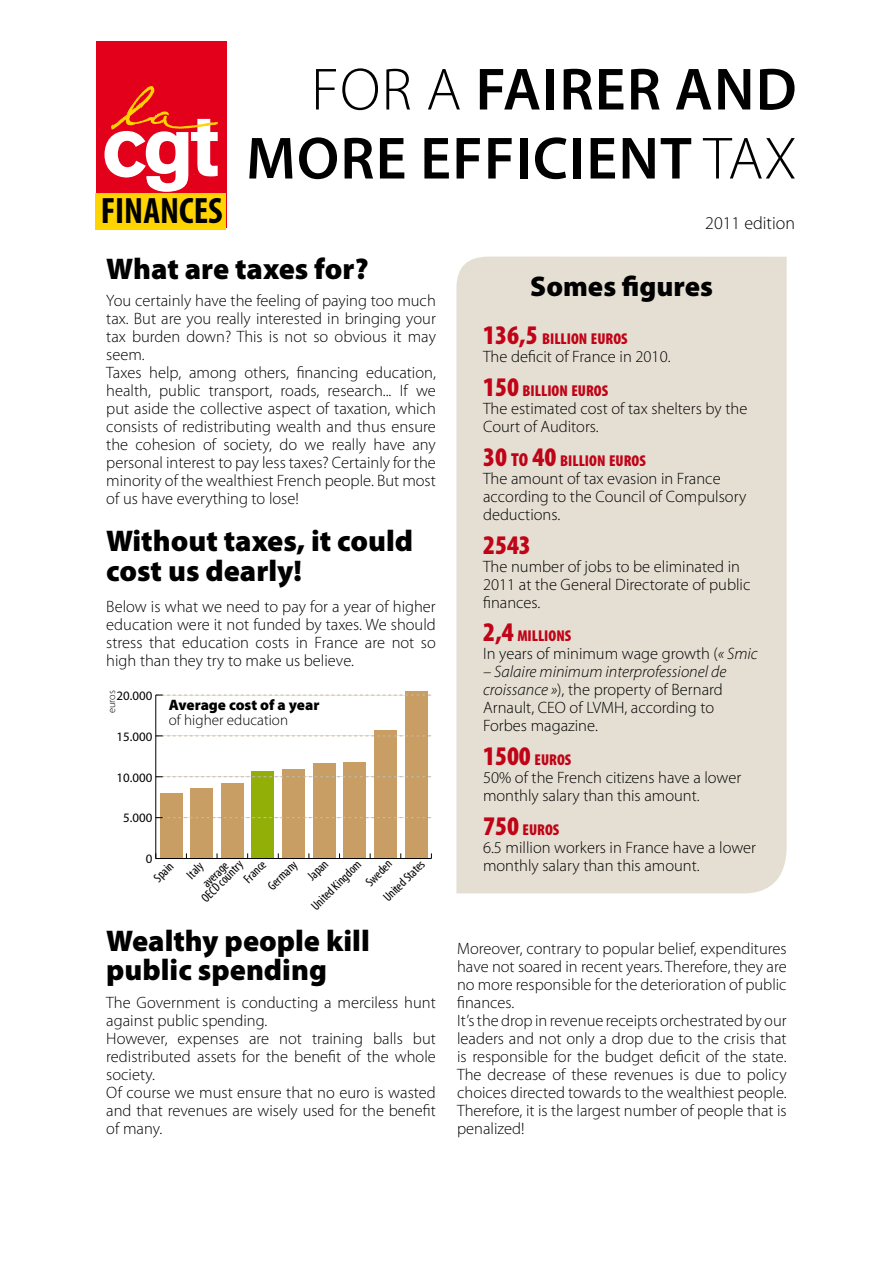
<style>
.page{position:relative;width:893px;height:1263px;background:#fff}
.page>*{position:absolute;margin:0;border:0;box-sizing:border-box;transform-origin:0 0}
.t1{font:600 60px/69px "Myriad Pro";letter-spacing:.02em;color:#000;text-align:right}
.t2{font:700 condensed 36.9px "Myriad Pro";color:#000}
.t3{font:900 30px/30px "Myriad Pro";color:#000}
.t4{font:900 28.5px "Myriad Pro";color:#000}
.t5{font:900 condensed 27px "Myriad Pro";color:#c00418}
.t6{font:300 18px "Myriad Pro";color:#000}
.t7{font:300 16.5px/18px "Myriad Pro";color:#000;text-align:justify}
.t8{font:900 condensed 15.75px "Myriad Pro";color:#c00418}
.t9{font:900 15.15px/15.1px "Myriad Pro";color:#000}
.t10{font:condensed 12.9px/9.4px "Myriad Pro";color:#000;text-align:center}
.t11{font:12.9px "Myriad Pro";color:#000}
.t12{font:300 10.35px "Myriad Pro";color:#000}
.s1{font-weight:300}
.s2{font-size:27px}
.s3{font-size:18.9px}
.s4{font-style:italic}
</style>
<div class="page">
<div style="left:96px;top:41px;width:130px;height:187px;background:#e2001a"></div>
<svg style="left:104px;top:86px;width:114px;height:106px"></svg>
<div style="left:96px;top:193px;width:130px;height:37px;background:#ffd400"></div>
<div style="left:160px;top:793px;width:22px;height:65px;background:#c99e64"></div>
<div style="left:191px;top:788px;width:22px;height:70px;background:#c99e64"></div>
<div style="left:221px;top:783px;width:22px;height:75px;background:#c99e64"></div>
<div style="left:252px;top:771px;width:22px;height:87px;background:#92af07"></div>
<div style="left:283px;top:769px;width:22px;height:89px;background:#c99e64"></div>
<div style="left:313px;top:763px;width:22px;height:95px;background:#c99e64"></div>
<div style="left:344px;top:762px;width:22px;height:96px;background:#c99e64"></div>
<div style="left:374px;top:730px;width:22px;height:128px;background:#c99e64"></div>
<div style="left:405px;top:690px;width:22px;height:168px;background:#c99e64"></div>
<hr style="left:156px;top:858px;width:275px;height:1px;background:#000">
<hr style="left:155px;top:695px;width:1px;height:163px;background:#000">
<svg style="left:156px;top:817px;width:275px;height:1px"></svg>
<svg style="left:156px;top:776px;width:275px;height:1px"></svg>
<svg style="left:156px;top:735px;width:275px;height:1px"></svg>
<svg style="left:156px;top:694px;width:275px;height:1px"></svg>
<div style="left:456px;top:257px;width:331px;height:636px;background:#e5dfd3"></div>
<h2 class="t2" style="left:101px;top:188px;width:124px">FINANCES</h2>
<p class="t1" style="left:246px;top:53px;width:552px"><span class="s1">FOR A</span> FAIRER AND<br>MORE EFFICIENT <span class="s1">TAX</span></p>
<p class="t6" style="left:705px;top:212px;width:91px">2011 edition</p>
<p class="t3" style="left:106px;top:253px;width:264px">What are taxes for?</p>
<p class="t7" style="left:106px;top:291px;width:331px">You certainly have the feeling of paying too much tax. But are you really interested in bringing your tax burden down? This is not so obvious it may seem.</p>
<p class="t7" style="left:106px;top:363px;width:331px">Taxes help, among others, financing education, health, public transport, roads, research... If we put aside the collective aspect of taxation, which consists of redistributing wealth and thus ensure the cohesion of society, do we really have any personal interest to pay less taxes? Certainly for the minority of the wealthiest French people. But most of us have everything to lose!</p>
<p class="t3" style="left:106px;top:524px;width:308px">Without taxes, it could cost us dearly!</p>
<p class="t7" style="left:106px;top:597px;width:331px">Below is what we need to pay for a year of higher education were it not funded by taxes. We should stress that education costs in France are not so high than they try to make us believe.</p>
<p class="t12" style="left:105px;top:713px;width:24px;rotate:-90deg">euros</p>
<p class="t11" style="left:117px;top:688px;width:37px">20.000</p>
<p class="t11" style="left:117px;top:728px;width:37px">15.000</p>
<p class="t11" style="left:117px;top:769px;width:37px">10.000</p>
<p class="t11" style="left:123px;top:810px;width:31px">5.000</p>
<p class="t9" style="left:169px;top:697px;width:152px">Average cost of a year <span class="s1">of higher education</span></p>
<p class="t11" style="left:146px;top:851px;width:8px">0</p>
<p class="t10" style="left:152px;top:876px;width:24px;rotate:-45deg">Spain</p>
<p class="t10" style="left:364px;top:880px;width:33px;rotate:-45deg">Sweden</p>
<p class="t10" style="left:306px;top:875px;width:25px;rotate:-45deg">Japan</p>
<p class="t10" style="left:382px;top:896px;width:54px;rotate:-45deg">United States</p>
<p class="t10" style="left:193px;top:890px;width:55px;rotate:-45deg">average<br>OECD country</p>
<p class="t10" style="left:310px;top:904px;width:66px;rotate:-45deg">United Kingdom</p>
<p class="t10" style="left:242px;top:877px;width:27px;rotate:-45deg">France</p>
<p class="t10" style="left:266px;top:884px;width:37px;rotate:-45deg">Germany</p>
<p class="t10" style="left:185px;top:873px;width:19px;rotate:-45deg">Italy</p>
<p class="t3" style="left:106px;top:925px;width:265px;line-height:28.5px">Wealthy people kill public spending</p>
<p class="t7" style="left:106px;top:993px;width:331px">The Government is conducting a merciless hunt against public spending.</p>
<p class="t7" style="left:106px;top:1029px;width:331px">However, expenses are not training balls but redistributed assets for the benefit of the whole society.</p>
<p class="t7" style="left:106px;top:1083px;width:331px">Of course we must ensure that no euro is wasted and that revenues are wisely used for the benefit of many.</p>
<p class="t4" style="left:530px;top:267px;width:184px">Somes figures</p>
<p class="t8" style="left:483px;top:329px;width:146px"><span class="s2">136,5</span> BILLION EUROS</p>
<p class="t7" style="left:483px;top:348px;width:189px">The deficit of France in 2010.</p>
<p class="t8" style="left:483px;top:381px;width:127px"><span class="s2">150</span> BILLION EUROS</p>
<p class="t7" style="left:483px;top:399px;width:266px">The estimated cost of tax shelters by the<br>Court of Auditors.</p>
<p class="t8" style="left:483px;top:451px;width:164px"><span class="s2">30</span> <span class="s3">TO</span> <span class="s2">40</span> BILLION EUROS</p>
<p class="t7" style="left:483px;top:469px;width:265px;text-align:left">The amount of tax evasion in France according to the Council of Compulsory deductions.</p>
<p class="t5" style="left:483px;top:527px;width:49px">2543</p>
<p class="t7" style="left:483px;top:557px;width:269px;text-align:left">The number of jobs to be eliminated in<br>2011 at the General Directorate of public finances.</p>
<p class="t8" style="left:483px;top:626px;width:90px"><span class="s2">2,4</span> MILLIONS</p>
<p class="t7" style="left:483px;top:645px;width:276px">In years of minimum wage growth (<span class="s4">« Smic</span></p>
<p class="t7" style="left:483px;top:663px;width:245px;text-align:left"><span class="s4">– Salaire minimum interprofessionel de croissance »</span>), the property of Bernard<br>Arnault, CEO of LVMH, according to<br>Forbes magazine.</p>
<p class="t8" style="left:483px;top:750px;width:90px"><span class="s2">1500</span> EUROS</p>
<p class="t7" style="left:483px;top:768px;width:260px">50% of the French citizens have a lower monthly salary than this amount.</p>
<p class="t8" style="left:483px;top:819px;width:78px"><span class="s2">750</span> EUROS</p>
<p class="t7" style="left:483px;top:838px;width:274px">6.5 million workers in France have a lower monthly salary than this amount.</p>
<p class="t7" style="left:457px;top:939px;width:331px">Moreover, contrary to popular belief, expenditures have not soared in recent years. Therefore, they are no more responsible for the deterioration of public finances.</p>
<p class="t7" style="left:457px;top:1011px;width:331px">It’s the drop in revenue receipts orchestrated by our leaders and not only a drop due to the crisis that is responsible for the budget deficit of the state.<br>The decrease of these revenues is due to policy choices directed towards to the wealthiest people.<br>Therefore, it is the largest number of people that is penalized!</p>
</div>
